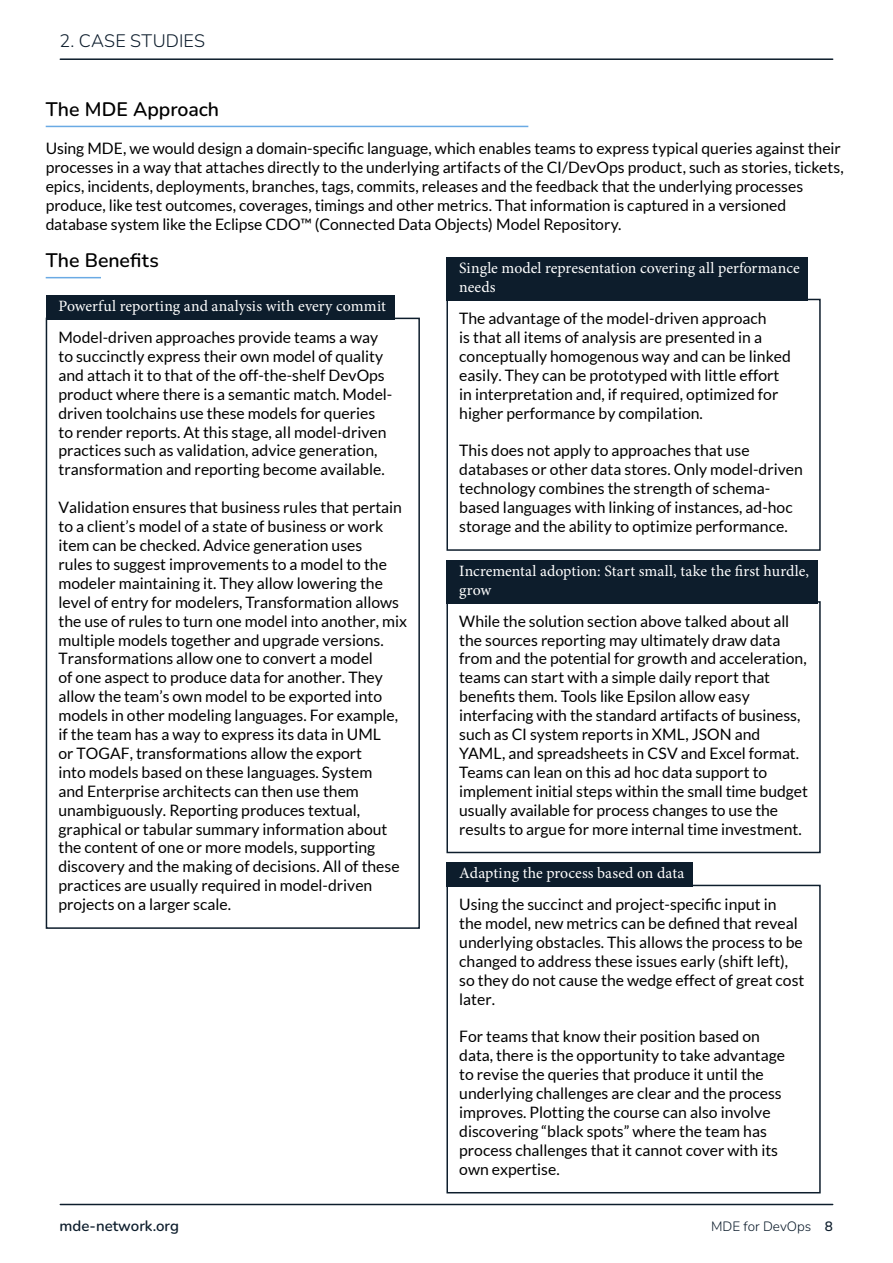
<style>
.page{position:relative;width:893px;height:1263px;background:#fff}
.page>*{position:absolute;margin:0;border:0;box-sizing:border-box;transform-origin:0 0}
.H3__Sky_Blue{font:600 19.5px "Nunito";color:#000}
.t1{font:300 18px "Nunito";letter-spacing:.01em;color:#0d1d2c}
.Paragraph__Boxed{font:15.75px/18.9px "Lato";color:#000}
.Paragraph{font:15.75px/18.9px "Lato";letter-spacing:-.005em;color:#000}
.t2{font:15.75px/18.9px "Minion Pro";letter-spacing:.005em;color:#fff}
.t3{font:600 15px "Nunito";color:#0d1d2c}
.t4{font:300 13.5px "Nunito";color:#0d1d2c}
.s1{font-weight:600}
</style>
<div class="page">
<hr style="left:60px;top:1204px;width:773px;height:1px;background:#0d1d2c">
<hr style="left:60px;top:58px;width:773px;height:2px;background:#0d1d2c">
<hr style="left:46px;top:126px;width:482px;height:1px;background:#6aaae4">
<hr style="left:46px;top:277px;width:55px;height:1px;background:#6aaae4">
<div style="left:46px;top:296px;width:348px;height:24px;background:#0d1d2c"></div>
<div style="left:46px;top:318px;width:374px;height:611px;border:2px solid #0d1d2c"></div>
<div style="left:446px;top:258px;width:362px;height:43px;background:#0d1d2c"></div>
<div style="left:446px;top:299px;width:375px;height:252px;border:2px solid #0d1d2c"></div>
<div style="left:446px;top:863px;width:247px;height:24px;background:#0d1d2c"></div>
<div style="left:446px;top:885px;width:375px;height:308px;border:2px solid #0d1d2c"></div>
<div style="left:446px;top:560px;width:372px;height:43px;background:#0d1d2c"></div>
<div style="left:446px;top:601px;width:375px;height:252px;border:2px solid #0d1d2c"></div>
<h1 class="t1" style="left:60px;top:29px;width:147px">2. CASE STUDIES</h1>
<p class="H3__Sky_Blue" style="left:46px;top:96px;width:175px">The MDE Approach</p>
<p class="Paragraph" style="left:46px;top:139px;width:799px">Using MDE, we would design a domain-specific language, which enables teams to express typical queries against their processes in a way that attaches directly to the underlying artifacts of the CI/DevOps product, such as stories, tickets, epics, incidents, deployments, branches, tags, commits, releases and the feedback that the underlying processes produce, like test outcomes, coverages, timings and other metrics. That information is captured in a versioned database system like the Eclipse CDO™ (Connected Data Objects) Model Repository.</p>
<p class="H3__Sky_Blue" style="left:46px;top:247px;width:115px">The Benefits</p>
<h4 class="t2" style="left:58px;top:297px;width:329px">Powerful reporting and analysis with every commit</h4>
<p class="Paragraph__Boxed" style="left:58px;top:328px;width:335px">Model-driven approaches provide teams a way to succinctly express their own model of quality and attach it to that of the off-the-shelf DevOps product where there is a semantic match. Model&shy;driven toolchains use these models for queries to render reports. At this stage, all model-driven practices such as validation, advice generation, transformation and reporting become available.</p>
<p class="Paragraph__Boxed" style="left:58px;top:498px;width:350px">Validation ensures that business rules that pertain to a client’s model of a state of business or work item can be checked. Advice generation uses<br>rules to suggest improvements to a model to the modeler maintaining it. They allow lowering the level of entry for modelers, Transformation allows the use of rules to turn one model into another, mix multiple models together and upgrade versions.<br>Transformations allow one to convert a model<br>of one aspect to produce data for another. They allow the team’s own model to be exported into models in other modeling languages. For example, if the team has a way to express its data in UML<br>or TOGAF, transformations allow the export<br>into models based on these languages. System<br>and Enterprise architects can then use them unambiguously. Reporting produces textual, graphical or tabular summary information about the content of one or more models, supporting discovery and the making of decisions. All of these practices are usually required in model-driven projects on a larger scale.</p>
<h4 class="t2" style="left:459px;top:259px;width:342px">Single model representation covering all performance needs</h4>
<p class="Paragraph__Boxed" style="left:459px;top:309px;width:333px">The advantage of the model-driven approach<br>is that all items of analysis are presented in a conceptually homogenous way and can be linked easily. They can be prototyped with little effort in interpretation and, if required, optimized for higher performance by compilation.</p>
<p class="Paragraph__Boxed" style="left:459px;top:441px;width:345px">This does not apply to approaches that use databases or other data stores. Only model-driven technology combines the strength of schema&shy;based languages with linking of instances, ad-hoc storage and the ability to optimize performance.</p>
<h4 class="t2" style="left:459px;top:561px;width:351px">Incremental adoption: Start small, take the first hurdle, grow</h4>
<p class="Paragraph__Boxed" style="left:459px;top:611px;width:350px">While the solution section above talked about all the sources reporting may ultimately draw data from and the potential for growth and acceleration, teams can start with a simple daily report that benefits them. Tools like Epsilon allow easy interfacing with the standard artifacts of business, such as CI system reports in XML, JSON and YAML, and spreadsheets in CSV and Excel format.<br>Teams can lean on this ad hoc data support to implement initial steps within the small time budget usually available for process changes to use the results to argue for more internal time investment.</p>
<h4 class="t2" style="left:459px;top:864px;width:227px">Adapting the process based on data</h4>
<p class="Paragraph__Boxed" style="left:459px;top:895px;width:347px">Using the succinct and project-specific input in<br>the model, new metrics can be defined that reveal underlying obstacles. This allows the process to be changed to address these issues early (shift left), so they do not cause the wedge effect of great cost later.</p>
<p class="Paragraph__Boxed" style="left:459px;top:1027px;width:327px">For teams that know their position based on data, there is the opportunity to take advantage to revise the queries that produce it until the underlying challenges are clear and the process improves. Plotting the course can also involve discovering “black spots” where the team has process challenges that it cannot cover with its own expertise.</p>
<p class="t3" style="left:60px;top:1216px;width:121px">mde-network.org</p>
<p class="t4" style="left:711px;top:1217px;width:123px">MDE for DevOps <span class="s1">8</span></p>
</div>
